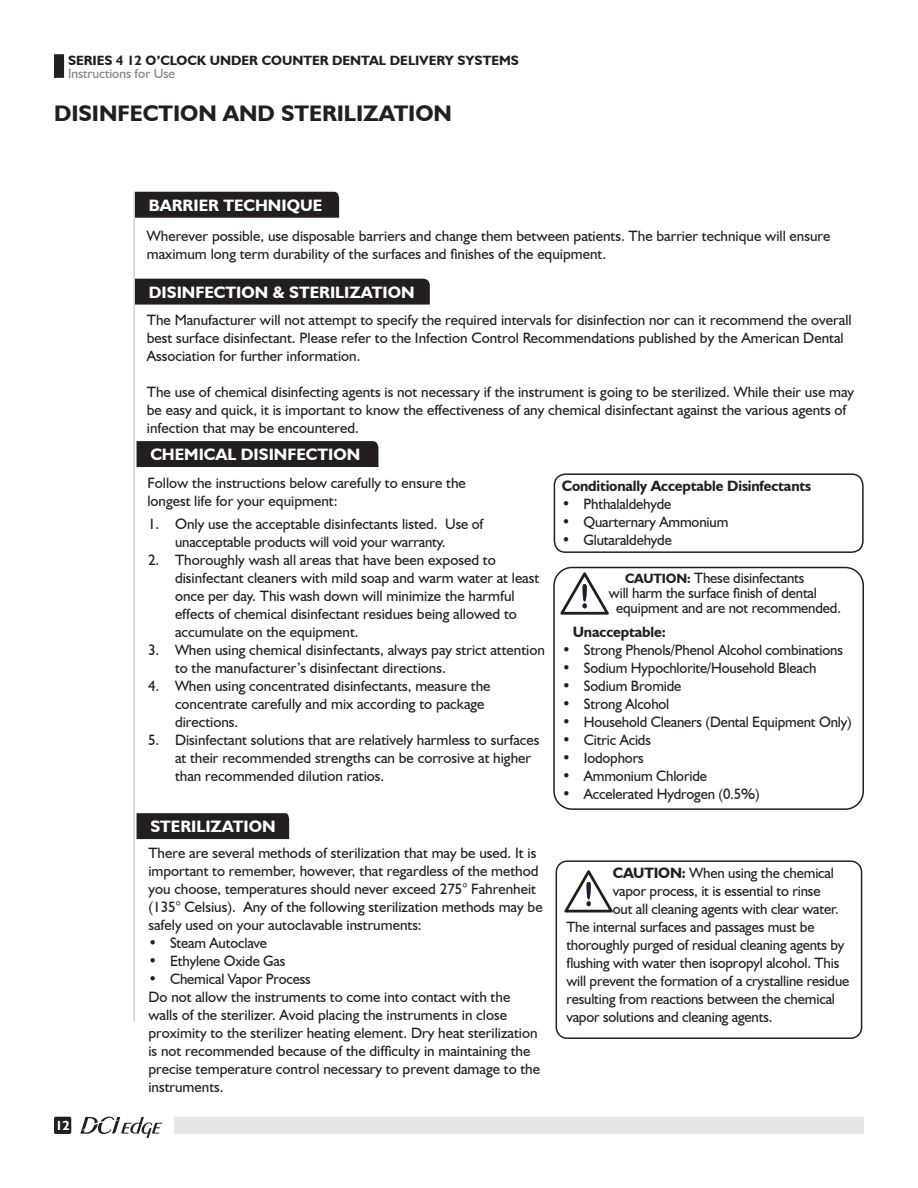
<style>
.page{position:relative;width:918px;height:1188px;background:#fff}
.page>*{position:absolute;margin:0;border:0;box-sizing:border-box;transform-origin:0 0}
.Header_1{font:700 22.5px "Humanist 521 BT";color:#231f20}
.t1{font:700 16.5px "Humanist 521 BT";color:#fff}
.t2{font:15px/18px "Humanist 521 BT";color:#231f20}
.t3{font:700 15px "Humanist 521 BT";letter-spacing:-.01em;color:#231f20}
.t4{font:700 13.5px "Humanist 521 BT";color:#231f20}
.t5{font:13.5px "Humanist 521 BT";color:#808285}
.t6{font:700 13.2px "Humanist 521 BT";color:#fff}
.s1{font-weight:700;font-size:13.5px}
.s2{font-weight:700}
</style>
<div class="page">
<hr style="left:134px;top:192px;width:1px;height:829px;background:#d1d2d4">
<div style="left:54px;top:1117px;width:17px;height:17px;background:#231f20;border-radius:2px"></div>
<div style="left:174px;top:1117px;width:690px;height:17px;background:#e6e7e9"></div>
<svg style="left:80px;top:1117px;width:82px;height:21px"></svg>
<div style="left:54px;top:54px;width:10px;height:24px;background:#231f20"></div>
<div style="left:135px;top:192px;width:204px;height:26px;background:#231f20"></div>
<div style="left:135px;top:279px;width:295px;height:26px;background:#231f20"></div>
<div style="left:137px;top:441px;width:241px;height:26px;background:#231f20"></div>
<div style="left:137px;top:813px;width:152px;height:26px;background:#231f20"></div>
<div style="left:556px;top:860px;width:306px;height:179px;border:2px solid #231f20;border-radius:11px"></div>
<svg style="left:564px;top:870px;width:49px;height:43px"></svg>
<div style="left:554px;top:473px;width:310px;height:80px;border:2px solid #231f20;border-radius:11px"></div>
<svg style="left:560px;top:572px;width:49px;height:43px"></svg>
<div style="left:553px;top:567px;width:311px;height:243px;border:2px solid #231f20;border-radius:18px"></div>
<p class="t4" style="left:68px;top:52px;width:452px">SERIES 4 12 O’CLOCK UNDER COUNTER DENTAL DELIVERY SYSTEMS</p>
<p class="t5" style="left:68px;top:65px;width:109px">Instructions for Use</p>
<p class="Header_1" style="left:54px;top:100px;width:400px">DISINFECTION AND STERILIZATION</p>
<p class="t1" style="left:149px;top:195px;width:175px">BARRIER TECHNIQUE</p>
<p class="t2" style="left:147px;top:227px;width:685px">Wherever possible, use disposable barriers and change them between patients. The barrier technique will ensure maximum long term durability of the surfaces and finishes of the equipment.</p>
<p class="t1" style="left:149px;top:282px;width:267px">DISINFECTION &amp; STERILIZATION</p>
<p class="t2" style="left:147px;top:310px;width:706px">The Manufacturer will not attempt to specify the required intervals for disinfection nor can it recommend the overall best surface disinfectant. Please refer to the Infection Control Recommendations published by the American Dental<br>Association for further information.</p>
<p class="t2" style="left:147px;top:382px;width:709px">The use of chemical disinfecting agents is not necessary if the instrument is going to be sterilized. While their use may be easy and quick, it is important to know the effectiveness of any chemical disinfectant against the various agents of infection that may be encountered.</p>
<p class="t1" style="left:150px;top:444px;width:211px">CHEMICAL DISINFECTION</p>
<p class="t2" style="left:147px;top:473px;width:320px">Follow the instructions below carefully to ensure the longest life for your equipment:</p>
<p class="t3" style="left:562px;top:476px;width:251px">Conditionally Acceptable Disinfectants</p>
<p class="t2" style="left:562px;top:495px;width:111px">• Phthalaldehyde</p>
<p class="t2" style="left:562px;top:513px;width:168px">• Quarternary Ammonium</p>
<p class="t2" style="left:562px;top:531px;width:112px">• Glutaraldehyde</p>
<p class="t2" style="left:175px;top:514px;width:310px;text-indent:-27px">1. Only use the acceptable disinfectants listed. Use of unacceptable products will void your warranty.</p>
<p class="t2" style="left:175px;top:550px;width:366px;text-indent:-27px">2. Thoroughly wash all areas that have been exposed to disinfectant cleaners with mild soap and warm water at least once per day. This wash down will minimize the harmful effects of chemical disinfectant residues being allowed to accumulate on the equipment.</p>
<p class="t2" style="left:175px;top:640px;width:371px;text-indent:-27px">3. When using chemical disinfectants, always pay strict attention to the manufacturer’s disinfectant directions.</p>
<p class="t2" style="left:175px;top:676px;width:317px;text-indent:-27px">4. When using concentrated disinfectants, measure the concentrate carefully and mix according to package directions.</p>
<p class="t2" style="left:175px;top:730px;width:366px;text-indent:-27px">5. Disinfectant solutions that are relatively harmless to surfaces at their recommended strengths can be corrosive at higher than recommended dilution ratios.</p>
<p class="t2" style="left:625px;top:569px;width:181px"><span class="s1">CAUTION:</span> These disinfectants</p>
<p class="t2" style="left:609px;top:584px;width:210px">will harm the surface finish of dental</p>
<p class="t2" style="left:616px;top:599px;width:226px">equipment and are not recommended.</p>
<p class="t3" style="left:573px;top:623px;width:94px">Unacceptable:</p>
<p class="t2" style="left:562px;top:641px;width:282px">• Strong Phenols/Phenol Alcohol combinations</p>
<p class="t2" style="left:562px;top:659px;width:256px">• Sodium Hypochlorite/Household Bleach</p>
<p class="t2" style="left:562px;top:677px;width:121px">• Sodium Bromide</p>
<p class="t2" style="left:562px;top:695px;width:109px">• Strong Alcohol</p>
<p class="t2" style="left:562px;top:713px;width:291px">• Household Cleaners (Dental Equipment Only)</p>
<p class="t2" style="left:562px;top:731px;width:90px">• Citric Acids</p>
<p class="t2" style="left:562px;top:749px;width:83px">• Iodophors</p>
<p class="t2" style="left:562px;top:767px;width:146px">• Ammonium Chloride</p>
<p class="t2" style="left:562px;top:785px;width:199px">• Accelerated Hydrogen (0.5%)</p>
<p class="t6" style="left:55px;top:1117px;width:16px">12</p>
<p class="t1" style="left:150px;top:816px;width:127px">STERILIZATION</p>
<p class="t2" style="left:148px;top:843px;width:396px">There are several methods of sterilization that may be used. It is important to remember, however, that regardless of the method you choose, temperatures should never exceed 275° Fahrenheit (135° Celsius). Any of the following sterilization methods may be safely used on your autoclavable instruments:</p>
<p class="t2" style="left:148px;top:933px;width:120px">• Steam Autoclave</p>
<p class="t2" style="left:148px;top:951px;width:138px">• Ethylene Oxide Gas</p>
<p class="t2" style="left:148px;top:969px;width:164px">• Chemical Vapor Process</p>
<p class="t2" style="left:148px;top:987px;width:393px">Do not allow the instruments to come into contact with the walls of the sterilizer. Avoid placing the instruments in close proximity to the sterilizer heating element. Dry heat sterilization is not recommended because of the difficulty in maintaining the precise temperature control necessary to prevent damage to the instruments.</p>
<p class="t2" style="left:613px;top:864px;width:223px"><span class="s2">CAUTION:</span> When using the chemical</p>
<p class="t2" style="left:613px;top:882px;width:209px">vapor process, it is essential to rinse</p>
<p class="t2" style="left:613px;top:900px;width:227px">out all cleaning agents with clear water.</p>
<p class="t2" style="left:566px;top:918px;width:250px">The internal surfaces and passages must be</p>
<p class="t2" style="left:566px;top:936px;width:280px">thoroughly purged of residual cleaning agents by</p>
<p class="t2" style="left:566px;top:954px;width:274px">flushing with water then isopropyl alcohol. This</p>
<p class="t2" style="left:566px;top:972px;width:285px">will prevent the formation of a crystalline residue</p>
<p class="t2" style="left:566px;top:990px;width:270px">resulting from reactions between the chemical</p>
<p class="t2" style="left:566px;top:1008px;width:208px">vapor solutions and cleaning agents.</p>
</div>
